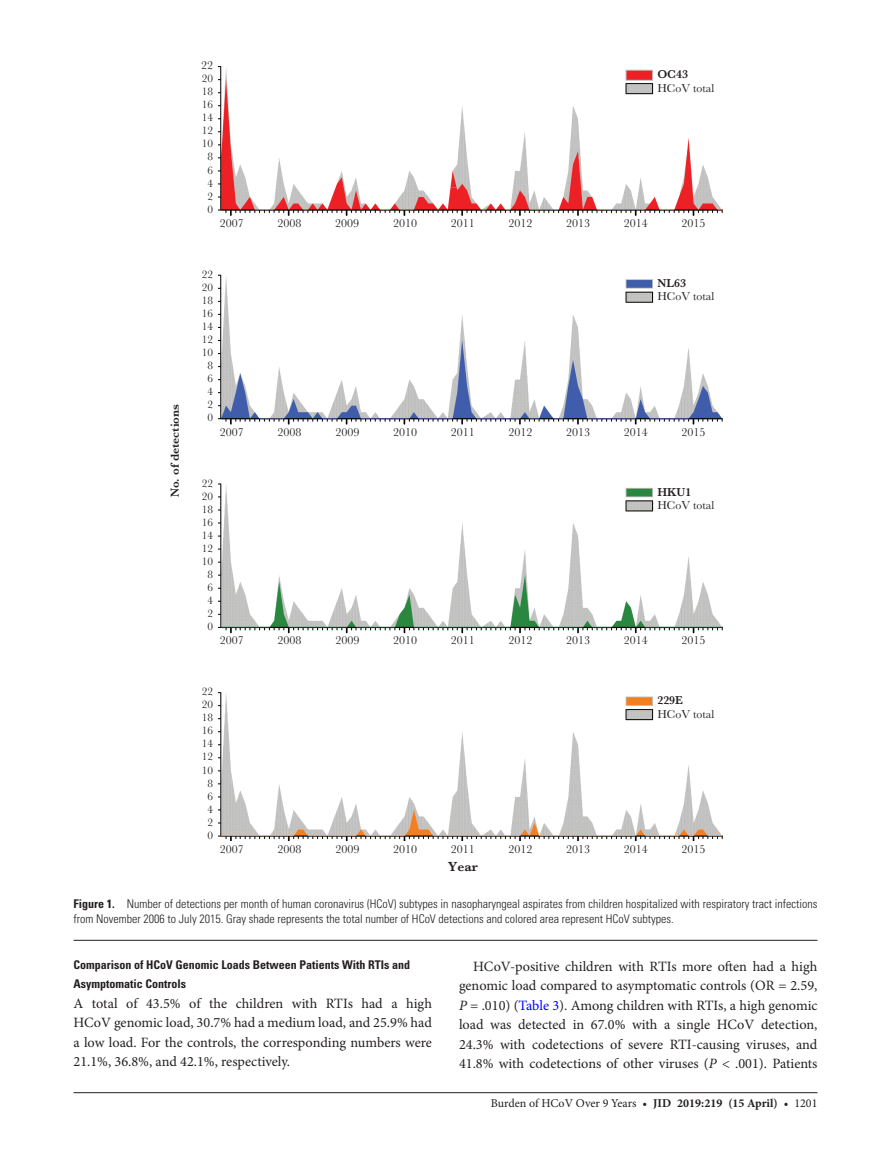
<style>
.page{position:relative;width:891px;height:1174px;background:#fff}
.page>*{position:absolute;margin:0;border:0;box-sizing:border-box;transform-origin:0 0}
.t1{font:14.25px/19.5px "Minion Pro";color:#231f20;text-align:justify}
.t2{font:600 13.65px "Baskerville MT Std";color:#231f20}
.t3{font:300 condensed 12px/15px "Univers LT Std";color:#231f20}
.t4{font:12px "Baskerville MT Std";color:#231f20}
.t5{font:700 condensed 12px/19.5px "Univers LT Std";color:#231f20}
.t6{font:12px "Minion Pro";color:#231f20}
.t7{font:600 12px "Baskerville MT Std";color:#231f20}
.t8{font:11.85px "Baskerville MT Std";color:#231f20}
.t9{font:600 11.85px "Baskerville MT Std";color:#231f20}
.t10{font:11.25px "Baskerville MT Std";color:#231f20}
.s1{font-weight:700}
.s2{font-style:italic}
.s3{color:#00f}
</style>
<div class="page">
<hr style="left:74px;top:1092px;width:744px;height:1px;background:#231f20">
<hr style="left:74px;top:940px;width:744px;height:1px;background:#231f20">
<img style="left:218px;top:66px;width:504px;height:775px">
<p class="t4" style="left:201px;top:58px;width:13px">22</p>
<p class="t10" style="left:202px;top:72px;width:13px">20</p>
<p class="t10" style="left:202px;top:85px;width:13px">18</p>
<p class="t10" style="left:202px;top:98px;width:13px">16</p>
<p class="t10" style="left:202px;top:111px;width:13px">14</p>
<p class="t10" style="left:202px;top:124px;width:13px">12</p>
<p class="t10" style="left:202px;top:137px;width:13px">10</p>
<p class="t10" style="left:207px;top:150px;width:7px">8</p>
<p class="t10" style="left:207px;top:163px;width:7px">6</p>
<p class="t10" style="left:207px;top:176px;width:7px">4</p>
<p class="t10" style="left:207px;top:189px;width:7px">2</p>
<p class="t10" style="left:207px;top:203px;width:7px">0</p>
<p class="t9" style="left:657px;top:68px;width:32px">OC43</p>
<p class="t8" style="left:657px;top:81px;width:58px">HCoV total</p>
<p class="t4" style="left:220px;top:216px;width:25px">2007</p>
<p class="t4" style="left:278px;top:216px;width:25px">2008</p>
<p class="t4" style="left:335px;top:216px;width:25px">2009</p>
<p class="t4" style="left:393px;top:216px;width:25px">2010</p>
<p class="t4" style="left:451px;top:216px;width:25px">2011</p>
<p class="t4" style="left:508px;top:216px;width:25px">2012</p>
<p class="t4" style="left:566px;top:216px;width:25px">2013</p>
<p class="t4" style="left:624px;top:216px;width:25px">2014</p>
<p class="t4" style="left:682px;top:216px;width:25px">2015</p>
<p class="t10" style="left:202px;top:268px;width:13px">22</p>
<p class="t10" style="left:202px;top:281px;width:13px">20</p>
<p class="t10" style="left:202px;top:294px;width:13px">18</p>
<p class="t10" style="left:202px;top:307px;width:13px">16</p>
<p class="t10" style="left:202px;top:320px;width:13px">14</p>
<p class="t10" style="left:202px;top:333px;width:13px">12</p>
<p class="t10" style="left:202px;top:346px;width:13px">10</p>
<p class="t10" style="left:207px;top:359px;width:7px">8</p>
<p class="t10" style="left:207px;top:372px;width:7px">6</p>
<p class="t10" style="left:207px;top:385px;width:7px">4</p>
<p class="t9" style="left:657px;top:276px;width:30px">NL63</p>
<p class="t8" style="left:657px;top:289px;width:58px">HCoV total</p>
<p class="t10" style="left:207px;top:398px;width:7px">2</p>
<p class="t7" style="left:168px;top:497px;width:95px;rotate:-90deg">No. of detections</p>
<p class="t10" style="left:207px;top:411px;width:7px">0</p>
<p class="t4" style="left:220px;top:425px;width:25px">2007</p>
<p class="t4" style="left:278px;top:425px;width:25px">2008</p>
<p class="t4" style="left:335px;top:425px;width:25px">2009</p>
<p class="t4" style="left:393px;top:425px;width:25px">2010</p>
<p class="t4" style="left:451px;top:425px;width:25px">2011</p>
<p class="t4" style="left:508px;top:425px;width:25px">2012</p>
<p class="t4" style="left:566px;top:425px;width:25px">2013</p>
<p class="t4" style="left:624px;top:425px;width:25px">2014</p>
<p class="t4" style="left:682px;top:425px;width:25px">2015</p>
<p class="t10" style="left:202px;top:476px;width:13px">22</p>
<p class="t9" style="left:657px;top:485px;width:36px">HKU1</p>
<p class="t8" style="left:657px;top:498px;width:58px">HCoV total</p>
<p class="t10" style="left:202px;top:489px;width:13px">20</p>
<p class="t10" style="left:202px;top:503px;width:13px">18</p>
<p class="t10" style="left:202px;top:516px;width:13px">16</p>
<p class="t10" style="left:202px;top:529px;width:13px">14</p>
<p class="t10" style="left:202px;top:542px;width:13px">12</p>
<p class="t10" style="left:202px;top:555px;width:13px">10</p>
<p class="t10" style="left:207px;top:568px;width:7px">8</p>
<p class="t10" style="left:207px;top:581px;width:7px">6</p>
<p class="t10" style="left:207px;top:594px;width:7px">4</p>
<p class="t10" style="left:207px;top:607px;width:7px">2</p>
<p class="t10" style="left:207px;top:620px;width:7px">0</p>
<p class="t4" style="left:220px;top:634px;width:25px">2007</p>
<p class="t4" style="left:278px;top:634px;width:25px">2008</p>
<p class="t4" style="left:335px;top:634px;width:25px">2009</p>
<p class="t4" style="left:393px;top:634px;width:25px">2010</p>
<p class="t4" style="left:451px;top:634px;width:25px">2011</p>
<p class="t4" style="left:508px;top:634px;width:25px">2012</p>
<p class="t4" style="left:566px;top:634px;width:25px">2013</p>
<p class="t4" style="left:624px;top:634px;width:25px">2014</p>
<p class="t4" style="left:682px;top:634px;width:25px">2015</p>
<p class="t10" style="left:202px;top:685px;width:13px">22</p>
<p class="t10" style="left:202px;top:698px;width:13px">20</p>
<p class="t10" style="left:202px;top:711px;width:13px">18</p>
<p class="t10" style="left:202px;top:724px;width:13px">16</p>
<p class="t10" style="left:202px;top:737px;width:13px">14</p>
<p class="t10" style="left:202px;top:750px;width:13px">12</p>
<p class="t10" style="left:202px;top:763px;width:13px">10</p>
<p class="t10" style="left:207px;top:776px;width:7px">8</p>
<p class="t10" style="left:207px;top:789px;width:7px">6</p>
<p class="t10" style="left:207px;top:802px;width:7px">4</p>
<p class="t10" style="left:207px;top:816px;width:7px">2</p>
<p class="t10" style="left:207px;top:829px;width:7px">0</p>
<p class="t9" style="left:657px;top:694px;width:27px">229E</p>
<p class="t8" style="left:657px;top:707px;width:58px">HCoV total</p>
<p class="t4" style="left:220px;top:842px;width:25px">2007</p>
<p class="t4" style="left:278px;top:842px;width:25px">2008</p>
<p class="t4" style="left:335px;top:842px;width:25px">2009</p>
<p class="t4" style="left:393px;top:842px;width:25px">2010</p>
<p class="t4" style="left:451px;top:842px;width:25px">2011</p>
<p class="t4" style="left:508px;top:842px;width:25px">2012</p>
<p class="t4" style="left:566px;top:842px;width:25px">2013</p>
<p class="t4" style="left:624px;top:842px;width:25px">2014</p>
<p class="t4" style="left:682px;top:842px;width:25px">2015</p>
<p class="t2" style="left:448px;top:859px;width:32px">Year</p>
<p class="t3" style="left:74px;top:896px;width:746px"><span class="s1">Figure 1.</span> Number of detections per month of human coronavirus (HCoV) subtypes in nasopharyngeal aspirates from children hospitalized with respiratory tract infections from November 2006 to July 2015. Gray shade represents the total number of HCoV detections and colored area represent HCoV subtypes.</p>
<p class="t5" style="left:74px;top:955px;width:338px">Comparison of HCoV Genomic Loads Between Patients With RTIs and<br>Asymptomatic Controls</p>
<p class="t1" style="left:74px;top:994px;width:360px">A total of 43.5% of the children with RTIs had a high HCoV genomic load, 30.7% had a medium load, and 25.9% had a low load. For the controls, the corresponding numbers were 21.1%, 36.8%, and 42.1%, respectively.</p>
<p class="t1" style="left:459px;top:956px;width:360px;text-indent:14px">HCoV-positive children with RTIs more often had a high genomic load compared to asymptomatic controls (OR = 2.59, <span class="s2">P</span> = .010) (<span class="s3">Table 3</span>). Among children with RTIs, a high genomic load was detected in 67.0% with a single HCoV detection, 24.3% with codetections of severe RTI-causing viruses, and 41.8% with codetections of other viruses (<span class="s2">P</span> &lt; .001). Patients</p>
<p class="t6" style="left:491px;top:1095px;width:328px">Burden of HCoV Over 9 Years • <span class="s1">JID 2019:219 (15 April)</span> • 1201</p>
</div>
